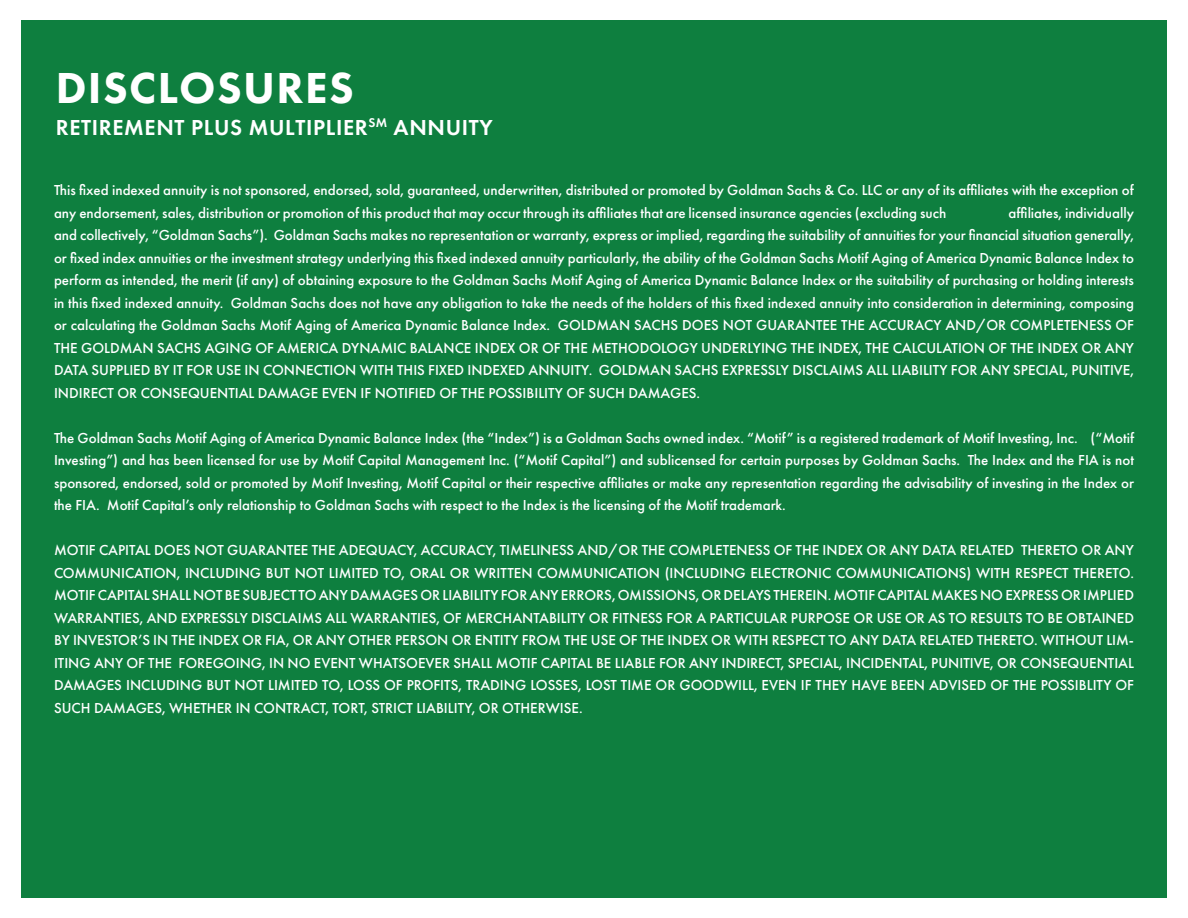
<style>
.page{position:relative;width:1188px;height:918px;background:#fff}
.page>*{position:absolute;margin:0;border:0;box-sizing:border-box;transform-origin:0 0}
.Paragraph_Subhead{font:800 45px "Futura PT";letter-spacing:.03em;color:#fff}
.Paragraph_Subhead-2{font:600 22.5px "Futura PT";letter-spacing:.03em;color:#fff}
.t1{font:500 15px/22.5px "Futura PT";color:#fff;text-align:justify}
</style>
<div class="page">
<div style="left:21px;top:20px;width:1146px;height:878px;background:#0e7f3f"></div>
<p class="Paragraph_Subhead" style="left:56px;top:60px;width:300px">DISCLOSURES</p>
<p class="Paragraph_Subhead-2" style="left:56px;top:113px;width:439px">RETIREMENT PLUS MULTIPLIER<sup>SM</sup> ANNUITY</p>
<p class="t1" style="left:54px;top:179px;width:1081px">This fixed indexed annuity is not sponsored, endorsed, sold, guaranteed, underwritten, distributed or promoted by Goldman Sachs &amp; Co. LLC or any of its affiliates with the exception of any endorsement, sales, distribution or promotion of this product that may occur through its affiliates that are licensed insurance agencies (excluding such</p>
<p class="t1" style="left:54px;top:202px;width:1082px;text-indent:955px">affiliates, individually and collectively, “Goldman Sachs”). Goldman Sachs makes no representation or warranty, express or implied, regarding the suitability of annuities for your financial situation generally, or fixed index annuities or the investment strategy underlying this fixed indexed annuity particularly, the ability of the Goldman Sachs Motif Aging of America Dynamic Balance Index to perform as intended, the merit (if any) of obtaining exposure to the Goldman Sachs Motif Aging of America Dynamic Balance Index or the suitability of purchasing or holding interests in this fixed indexed annuity. Goldman Sachs does not have any obligation to take the needs of the holders of this fixed indexed annuity into consideration in determining, composing or calculating the Goldman Sachs Motif Aging of America Dynamic Balance Index. GOLDMAN SACHS DOES NOT GUARANTEE THE ACCURACY AND/OR COMPLETENESS OF THE GOLDMAN SACHS AGING OF AMERICA DYNAMIC BALANCE INDEX OR OF THE METHODOLOGY UNDERLYING THE INDEX, THE CALCULATION OF THE INDEX OR ANY DATA SUPPLIED BY IT FOR USE IN CONNECTION WITH THIS FIXED INDEXED ANNUITY. GOLDMAN SACHS EXPRESSLY DISCLAIMS ALL LIABILITY FOR ANY SPECIAL, PUNITIVE, INDIRECT OR CONSEQUENTIAL DAMAGE EVEN IF NOTIFIED OF THE POSSIBILITY OF SUCH DAMAGES.</p>
<p class="t1" style="left:54px;top:427px;width:1082px">The Goldman Sachs Motif Aging of America Dynamic Balance Index (the “Index”) is a Goldman Sachs owned index. “Motif” is a registered trademark of Motif Investing, Inc. (“Motif Investing”) and has been licensed for use by Motif Capital Management Inc. (“Motif Capital”) and sublicensed for certain purposes by Goldman Sachs. The Index and the FIA is not sponsored, endorsed, sold or promoted by Motif Investing, Motif Capital or their respective affiliates or make any representation regarding the advisability of investing in the Index or the FIA. Motif Capital’s only relationship to Goldman Sachs with respect to the Index is the licensing of the Motif trademark.</p>
<p class="t1" style="left:54px;top:539px;width:1082px">MOTIF CAPITAL DOES NOT GUARANTEE THE ADEQUACY, ACCURACY, TIMELINESS AND/OR THE COMPLETENESS OF THE INDEX OR ANY DATA RELATED THERETO OR ANY COMMUNICATION, INCLUDING BUT NOT LIMITED TO, ORAL OR WRITTEN COMMUNICATION (INCLUDING ELECTRONIC COMMUNICATIONS) WITH RESPECT THERETO.<br>MOTIF CAPITAL SHALL NOT BE SUBJECT TO ANY DAMAGES OR LIABILITY FOR ANY ERRORS, OMISSIONS, OR DELAYS THEREIN. MOTIF CAPITAL MAKES NO EXPRESS OR IMPLIED WARRANTIES, AND EXPRESSLY DISCLAIMS ALL WARRANTIES, OF MERCHANTABILITY OR FITNESS FOR A PARTICULAR PURPOSE OR USE OR AS TO RESULTS TO BE OBTAINED BY INVESTOR’S IN THE INDEX OR FIA, OR ANY OTHER PERSON OR ENTITY FROM THE USE OF THE INDEX OR WITH RESPECT TO ANY DATA RELATED THERETO. WITHOUT LIM-ITING ANY OF THE FOREGOING, IN NO EVENT WHATSOEVER SHALL MOTIF CAPITAL BE LIABLE FOR ANY INDIRECT, SPECIAL, INCIDENTAL, PUNITIVE, OR CONSEQUENTIAL DAMAGES INCLUDING BUT NOT LIMITED TO, LOSS OF PROFITS, TRADING LOSSES, LOST TIME OR GOODWILL, EVEN IF THEY HAVE BEEN ADVISED OF THE POSSIBLITY OF SUCH DAMAGES, WHETHER IN CONTRACT, TORT, STRICT LIABILITY, OR OTHERWISE.</p>
</div>
